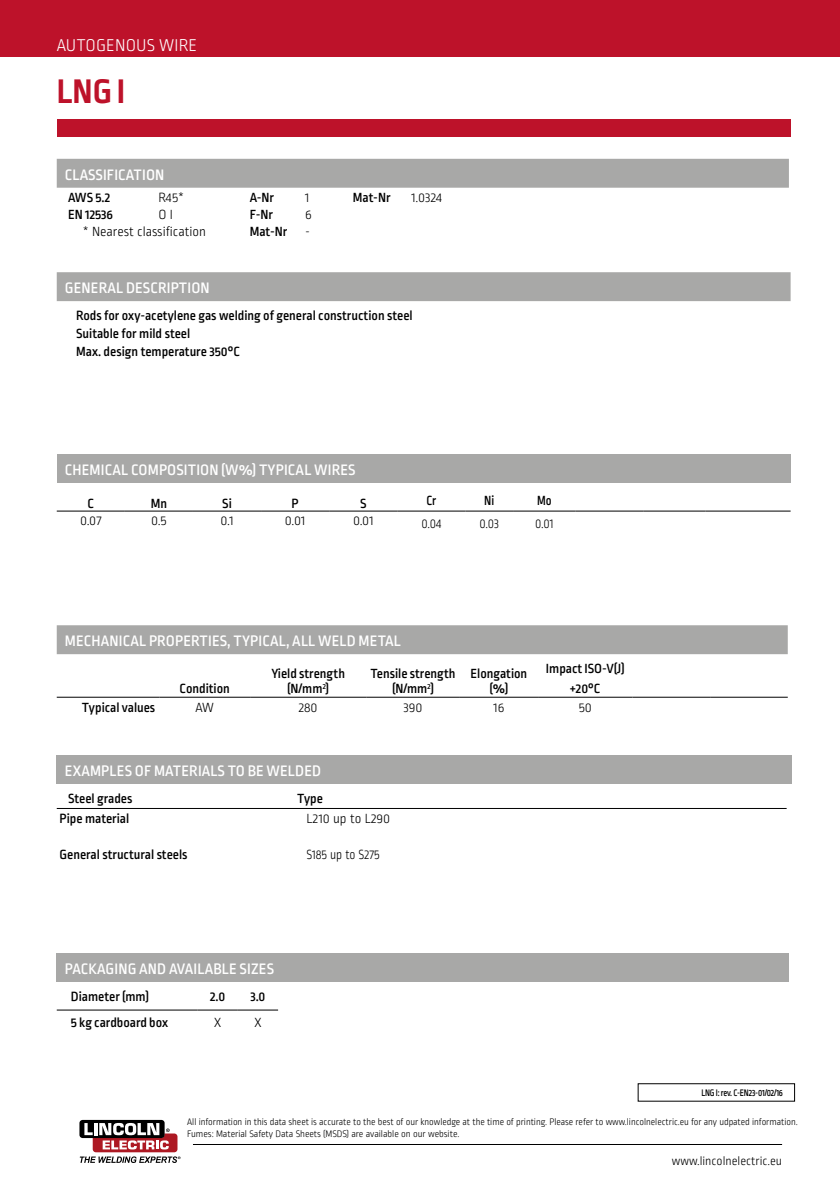
<style>
.page{position:relative;width:840px;height:1191px;background:#fff}
.page>*{position:absolute;margin:0;border:0;box-sizing:border-box;transform-origin:0 0}
.t1{font:700 36px "Ropa Sans Pro";color:#bd122a}
.t2{font:300 18px "Ropa Sans Pro";letter-spacing:.01em;color:#fff}
.t3{font:500 16px "Ropa Sans Pro";letter-spacing:.01em;color:#fff}
.t4{font:500 14px/15.4px "Ropa Sans Pro";color:#000;text-align:center}
.t5{font:300 14px "Ropa Sans Pro";color:#000}
.t6{font:300 14px "Ropa Sans Pro";color:#000;scale:.9 1}
.t7{font:500 14px "Ropa Sans Pro";color:#000;scale:.9 1}
.t8{font:300 12.8px "Ropa Sans Pro";color:#000}
.t9{font:300 10px/11.4px "Ropa Sans Pro";letter-spacing:-.005em;color:#000}
.t10{font:500 10px "Ropa Sans Pro";letter-spacing:-.02em;color:#000;scale:.87 1}
</style>
<div class="page">
<div style="left:0;top:0;width:839px;height:57px;background:#bd122a"></div>
<div style="left:57px;top:119px;width:733px;height:17px;background:#bd122a"></div>
<hr style="left:193px;top:1144px;width:588px;height:1px;background:#000">
<div style="left:79px;top:1119px;width:85px;height:19px;background:#000;border-radius:3px"></div>
<svg style="left:80px;top:1123px;width:100px;height:40px"></svg>
<div style="left:57px;top:272px;width:733px;height:29px;background:#a8a8a7"></div>
<div style="left:57px;top:454px;width:733px;height:28px;background:#a8a8a7"></div>
<hr style="left:57px;top:511px;width:68px;height:1px;background:#000">
<hr style="left:125px;top:511px;width:68px;height:1px;background:#000">
<hr style="left:193px;top:511px;width:68px;height:1px;background:#000">
<hr style="left:261px;top:511px;width:68px;height:1px;background:#000">
<hr style="left:329px;top:511px;width:68px;height:1px;background:#000">
<hr style="left:397px;top:511px;width:68px;height:1px;background:#000">
<hr style="left:465px;top:511px;width:48px;height:1px;background:#000">
<hr style="left:513px;top:511px;width:62px;height:1px;background:#000">
<hr style="left:575px;top:511px;width:68px;height:1px;background:#000">
<hr style="left:643px;top:511px;width:62px;height:1px;background:#000">
<hr style="left:705px;top:511px;width:85px;height:1px;background:#000">
<div style="left:57px;top:625px;width:730px;height:29px;background:#a8a8a7"></div>
<hr style="left:57px;top:697px;width:102px;height:1px;background:#000">
<hr style="left:159px;top:697px;width:91px;height:1px;background:#000">
<hr style="left:250px;top:697px;width:116px;height:1px;background:#000">
<hr style="left:366px;top:697px;width:93px;height:1px;background:#000">
<hr style="left:459px;top:697px;width:78px;height:1px;background:#000">
<hr style="left:537px;top:697px;width:95px;height:1px;background:#000">
<hr style="left:632px;top:697px;width:77px;height:1px;background:#000">
<hr style="left:709px;top:697px;width:78px;height:1px;background:#000">
<div style="left:57px;top:755px;width:734px;height:29px;background:#a8a8a7"></div>
<hr style="left:57px;top:808px;width:729px;height:1px;background:#000">
<div style="left:57px;top:159px;width:731px;height:29px;background:#a8a8a7"></div>
<div style="left:57px;top:952px;width:731px;height:29px;background:#a8a8a7"></div>
<hr style="left:197px;top:1009px;width:41px;height:1px;background:#000">
<hr style="left:238px;top:1009px;width:40px;height:1px;background:#000">
<hr style="left:57px;top:1009px;width:140px;height:1px;background:#000">
<p class="t2" style="left:57px;top:36px;width:142px">AUTOGENOUS WIRE</p>
<h1 class="t1" style="left:57px;top:70px;width:70px">LNG I</h1>
<p class="t3" style="left:65px;top:166px;width:101px">CLASSIFICATION</p>
<p class="t4" style="left:68px;top:190px;width:44px">AWS 5.2</p>
<p class="t5" style="left:158px;top:190px;width:27px">R45*</p>
<p class="t4" style="left:249px;top:190px;width:26px">A-Nr</p>
<p class="t5" style="left:305px;top:190px;width:6px">1</p>
<p class="t4" style="left:352px;top:190px;width:39px">Mat-Nr</p>
<p class="t5" style="left:411px;top:190px;width:32px">1.0324</p>
<p class="t4" style="left:68px;top:207px;width:47px">EN 12536</p>
<p class="t5" style="left:158px;top:207px;width:16px">O I</p>
<p class="t4" style="left:249px;top:207px;width:25px">F-Nr</p>
<p class="t5" style="left:305px;top:207px;width:8px">6</p>
<p class="t5" style="left:83px;top:224px;width:125px">* Nearest classification</p>
<p class="t4" style="left:249px;top:224px;width:39px">Mat-Nr</p>
<p class="t5" style="left:305px;top:224px;width:6px">-</p>
<p class="t3" style="left:65px;top:279px;width:146px">GENERAL DESCRIPTION</p>
<p class="t4" style="left:76px;top:308px;width:338px;line-height:18px;text-align:left">Rods for oxy-acetylene gas welding of general construction steel<br>Suitable for mild steel<br>Max. design temperature 350°C</p>
<p class="t3" style="left:65px;top:460px;width:292px">CHEMICAL COMPOSITION (W%) TYPICAL WIRES</p>
<p class="t4" style="left:87px;top:497px;width:8px">C</p>
<p class="t4" style="left:151px;top:497px;width:18px">Mn</p>
<p class="t4" style="left:222px;top:497px;width:11px">Si</p>
<p class="t4" style="left:291px;top:497px;width:9px">P</p>
<p class="t4" style="left:360px;top:497px;width:8px">S</p>
<p class="t7" style="left:426px;top:493px;width:13px">Cr</p>
<p class="t7" style="left:484px;top:493px;width:13px">Ni</p>
<p class="t7" style="left:536px;top:493px;width:18px">Mo</p>
<p class="t5" style="left:80px;top:513px;width:23px">0.07</p>
<p class="t5" style="left:151px;top:513px;width:17px">0.5</p>
<p class="t5" style="left:220px;top:513px;width:14px">0.1</p>
<p class="t5" style="left:285px;top:513px;width:22px">0.01</p>
<p class="t5" style="left:353px;top:513px;width:22px">0.01</p>
<p class="t6" style="left:421px;top:516px;width:24px">0.04</p>
<p class="t6" style="left:479px;top:516px;width:23px">0.03</p>
<p class="t6" style="left:535px;top:516px;width:22px">0.01</p>
<p class="t3" style="left:65px;top:632px;width:337px">MECHANICAL PROPERTIES, TYPICAL, ALL WELD METAL</p>
<p class="t4" style="left:179px;top:681px;width:52px">Condition</p>
<p class="t4" style="left:271px;top:666px;width:75px">Yield strength (N/mm<sup>2</sup>)</p>
<p class="t4" style="left:370px;top:666px;width:86px">Tensile strength (N/mm<sup>2</sup>)</p>
<p class="t4" style="left:470px;top:666px;width:58px">Elongation (%)</p>
<p class="t4" style="left:545px;top:659px;width:80px;line-height:20.2px">Impact ISO-V(J) +20°C</p>
<p class="t4" style="left:82px;top:701px;width:75px">Typical values</p>
<p class="t5" style="left:195px;top:700px;width:20px">AW</p>
<p class="t5" style="left:298px;top:700px;width:20px">280</p>
<p class="t5" style="left:403px;top:700px;width:21px">390</p>
<p class="t5" style="left:493px;top:700px;width:12px">16</p>
<p class="t5" style="left:578px;top:700px;width:15px">50</p>
<p class="t3" style="left:65px;top:762px;width:258px">EXAMPLES OF MATERIALS TO BE WELDED</p>
<p class="t4" style="left:68px;top:791px;width:66px">Steel grades</p>
<p class="t4" style="left:297px;top:791px;width:27px">Type</p>
<p class="t4" style="left:60px;top:812px;width:71px">Pipe material</p>
<p class="t5" style="left:306px;top:811px;width:85px">L210 up to L290</p>
<p class="t4" style="left:60px;top:848px;width:129px">General structural steels</p>
<p class="t6" style="left:306px;top:847px;width:83px">S185 up to S275</p>
<p class="t3" style="left:65px;top:959px;width:210px">PACKAGING AND AVAILABLE SIZES</p>
<p class="t4" style="left:71px;top:990px;width:80px">Diameter (mm)</p>
<p class="t4" style="left:210px;top:990px;width:17px">2.0</p>
<p class="t4" style="left:250px;top:990px;width:16px">3.0</p>
<p class="t4" style="left:71px;top:1015px;width:98px">5 kg cardboard box</p>
<p class="t5" style="left:214px;top:1015px;width:9px">X</p>
<p class="t5" style="left:254px;top:1015px;width:9px">X</p>
<p class="t10" style="left:701px;top:1087px;width:95px">LNG I: rev. C-EN23-01/02/16</p>
<p class="t9" style="left:187px;top:1117px;width:611px">All information in this data sheet is accurate to the best of our knowledge at the time of printing. Please refer to www.lincolnelectric.eu for any udpated information.<br>Fumes: Material Safety Data Sheets (MSDS) are available on our website.</p>
<p class="t8" style="left:671px;top:1153px;width:112px">www.lincolnelectric.eu</p>
</div>
